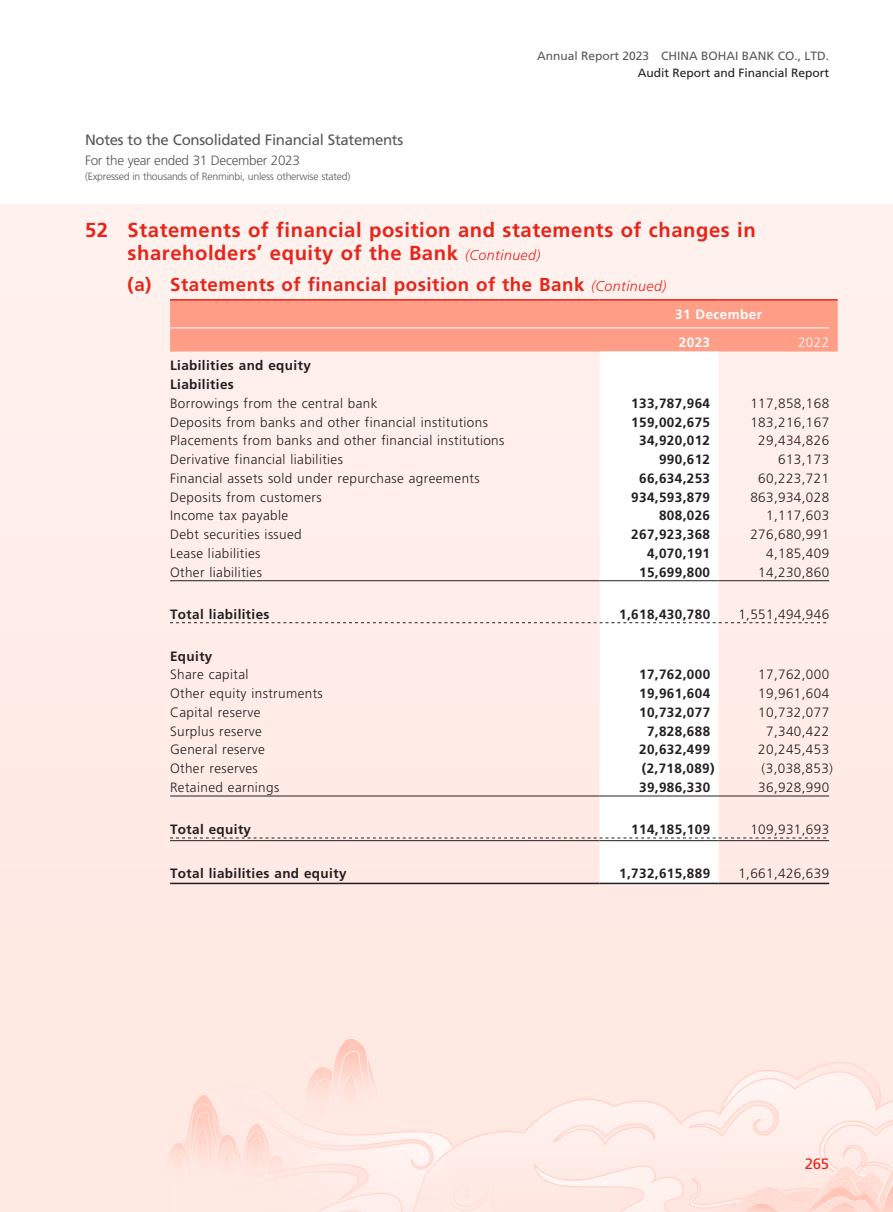
<style>
.page{position:relative;width:893px;height:1212px;background:#fff}
.page>*{position:absolute;margin:0;border:0;box-sizing:border-box;transform-origin:0 0}
.t1{font:700 20.25px/22.5px "Frutiger LT Std";letter-spacing:.03em;color:#e72419}
.t2{font:700 18.75px "Frutiger LT Std";letter-spacing:.03em;color:#e72419}
.t3{font:15px "Frutiger LT Std";letter-spacing:-.02em;color:#57585a}
.t4{font:15px "Frutiger LT Std";color:#e72419}
.t5{font:300 13.5px "Frutiger LT Std";letter-spacing:.03em;color:#231f20}
.t6{font:700 13.5px/18.8px "Frutiger LT Std";letter-spacing:.03em;color:#231f20}
.t7{font:300 13.5px "Frutiger LT Std";letter-spacing:-.02em;color:#57585a}
.t8{font:700 13.5px/27.8px "Frutiger LT Std";letter-spacing:.03em;color:#fff}
.t9{font:300 13.5px "Frutiger LT Std";color:#fff}
.t10{font:12px "Frutiger LT Std";color:#57585a}
.t11{font:12px "Frutiger LT Std";color:#231f20}
.t12{font:300 10.5px "Frutiger LT Std";letter-spacing:-.02em;color:#57585a}
.s1{font-weight:300;font-style:italic;font-size:14.25px}
</style>
<div class="page">
<div style="left:0;top:204px;width:893px;height:1008px;background:#ffece8"></div>
<div style="left:170px;top:301px;width:668px;height:51px;background:#ff9d87"></div>
<svg style="left:600px;top:352px;width:119px;height:531px"></svg>
<hr style="left:170px;top:299px;width:430px;height:2px;background:#e72419">
<hr style="left:600px;top:299px;width:119px;height:2px;background:#e72419">
<hr style="left:719px;top:299px;width:119px;height:2px;background:#e72419">
<hr style="left:170px;top:328px;width:430px;height:1px;background:#fff">
<hr style="left:600px;top:328px;width:229px;height:1px;background:#fff">
<hr style="left:170px;top:580px;width:430px;height:1px;background:#231f20">
<hr style="left:600px;top:580px;width:119px;height:1px;background:#231f20">
<hr style="left:719px;top:580px;width:110px;height:1px;background:#231f20">
<svg style="left:170px;top:622px;width:656px;height:1px"></svg>
<hr style="left:170px;top:796px;width:430px;height:1px;background:#231f20">
<hr style="left:600px;top:796px;width:119px;height:1px;background:#231f20">
<hr style="left:719px;top:796px;width:110px;height:1px;background:#231f20">
<hr style="left:170px;top:840px;width:430px;height:1px;background:#231f20">
<hr style="left:600px;top:840px;width:119px;height:1px;background:#231f20">
<svg style="left:170px;top:837px;width:656px;height:1px"></svg>
<hr style="left:719px;top:840px;width:110px;height:1px;background:#231f20">
<hr style="left:170px;top:883px;width:430px;height:1px;background:#231f20">
<hr style="left:600px;top:883px;width:119px;height:1px;background:#231f20">
<hr style="left:719px;top:883px;width:110px;height:1px;background:#231f20">
<p class="t10" style="left:537px;top:48px;width:294px">Annual Report 2023 CHINA BOHAI BANK CO., LTD.</p>
<p class="t11" style="left:638px;top:65px;width:193px">Audit Report and Financial Report</p>
<p class="t3" style="left:85px;top:131px;width:320px">Notes to the Consolidated Financial Statements</p>
<p class="t7" style="left:85px;top:153px;width:216px">For the year ended 31 December 2023</p>
<p class="t12" style="left:85px;top:170px;width:267px">(Expressed in thousands of Renminbi, unless otherwise stated)</p>
<h1 class="t1" style="left:128px;top:219px;width:630px;text-indent:-43px">52 Statements of financial position and statements of changes in shareholders’ equity of the Bank <span class="s1">(Continued)</span></h1>
<h2 class="t2" style="left:128px;top:273px;width:540px">(a) Statements of financial position of the Bank <span class="s1">(Continued)</span></h2>
<p class="t8" style="left:675px;top:301px;width:88px">31 December<br>2023</p>
<p class="t9" style="left:798px;top:335px;width:33px">2022</p>
<p class="t6" style="left:170px;top:356px;width:142px">Liabilities and equity<br>Liabilities</p>
<p class="t5" style="left:170px;top:395px;width:209px">Borrowings from the central bank</p>
<p class="t6" style="left:631px;top:394px;width:80px">133,787,964</p>
<p class="t5" style="left:750px;top:395px;width:80px">117,858,168</p>
<p class="t5" style="left:170px;top:414px;width:319px">Deposits from banks and other financial institutions</p>
<p class="t6" style="left:631px;top:413px;width:80px">159,002,675</p>
<p class="t5" style="left:750px;top:414px;width:80px">183,216,167</p>
<p class="t5" style="left:170px;top:433px;width:336px">Placements from banks and other financial institutions</p>
<p class="t6" style="left:639px;top:431px;width:72px">34,920,012</p>
<p class="t5" style="left:758px;top:433px;width:72px">29,434,826</p>
<p class="t5" style="left:170px;top:452px;width:174px">Derivative financial liabilities</p>
<p class="t6" style="left:659px;top:450px;width:53px">990,612</p>
<p class="t5" style="left:778px;top:452px;width:53px">613,173</p>
<p class="t5" style="left:170px;top:470px;width:311px">Financial assets sold under repurchase agreements</p>
<p class="t6" style="left:639px;top:469px;width:72px">66,634,253</p>
<p class="t5" style="left:758px;top:470px;width:72px">60,223,721</p>
<p class="t5" style="left:170px;top:489px;width:153px">Deposits from customers</p>
<p class="t6" style="left:631px;top:488px;width:80px">934,593,879</p>
<p class="t5" style="left:750px;top:489px;width:80px">863,934,028</p>
<p class="t5" style="left:170px;top:508px;width:120px">Income tax payable</p>
<p class="t6" style="left:659px;top:506px;width:53px">808,026</p>
<p class="t5" style="left:766px;top:508px;width:65px">1,117,603</p>
<p class="t5" style="left:170px;top:527px;width:133px">Debt securities issued</p>
<p class="t6" style="left:631px;top:525px;width:80px">267,923,368</p>
<p class="t5" style="left:750px;top:527px;width:80px">276,680,991</p>
<p class="t5" style="left:170px;top:545px;width:92px">Lease liabilities</p>
<p class="t6" style="left:647px;top:544px;width:65px">4,070,191</p>
<p class="t5" style="left:766px;top:545px;width:65px">4,185,409</p>
<p class="t5" style="left:170px;top:564px;width:93px">Other liabilities</p>
<p class="t6" style="left:639px;top:563px;width:72px">15,699,800</p>
<p class="t5" style="left:758px;top:564px;width:72px">14,230,860</p>
<p class="t6" style="left:170px;top:605px;width:101px">Total liabilities</p>
<p class="t6" style="left:619px;top:605px;width:92px">1,618,430,780</p>
<p class="t5" style="left:738px;top:606px;width:92px">1,551,494,946</p>
<p class="t6" style="left:170px;top:647px;width:44px">Equity</p>
<p class="t5" style="left:170px;top:667px;width:80px">Share capital</p>
<p class="t6" style="left:639px;top:665px;width:72px">17,762,000</p>
<p class="t5" style="left:758px;top:667px;width:72px">17,762,000</p>
<p class="t5" style="left:170px;top:686px;width:154px">Other equity instruments</p>
<p class="t6" style="left:639px;top:684px;width:72px">19,961,604</p>
<p class="t5" style="left:758px;top:686px;width:72px">19,961,604</p>
<p class="t5" style="left:170px;top:704px;width:92px">Capital reserve</p>
<p class="t6" style="left:639px;top:703px;width:72px">10,732,077</p>
<p class="t5" style="left:758px;top:704px;width:72px">10,732,077</p>
<p class="t5" style="left:170px;top:723px;width:93px">Surplus reserve</p>
<p class="t6" style="left:647px;top:722px;width:65px">7,828,688</p>
<p class="t5" style="left:766px;top:723px;width:65px">7,340,422</p>
<p class="t5" style="left:170px;top:742px;width:96px">General reserve</p>
<p class="t6" style="left:639px;top:740px;width:72px">20,632,499</p>
<p class="t5" style="left:758px;top:742px;width:72px">20,245,453</p>
<p class="t5" style="left:170px;top:761px;width:89px">Other reserves</p>
<p class="t6" style="left:642px;top:759px;width:74px">(2,718,089)</p>
<p class="t5" style="left:762px;top:761px;width:73px">(3,038,853)</p>
<p class="t5" style="left:170px;top:779px;width:111px">Retained earnings</p>
<p class="t6" style="left:639px;top:778px;width:72px">39,986,330</p>
<p class="t5" style="left:758px;top:779px;width:72px">36,928,990</p>
<p class="t6" style="left:170px;top:820px;width:83px">Total equity</p>
<p class="t6" style="left:631px;top:820px;width:80px">114,185,109</p>
<p class="t5" style="left:750px;top:821px;width:80px">109,931,693</p>
<p class="t6" style="left:170px;top:864px;width:178px">Total liabilities and equity</p>
<p class="t6" style="left:619px;top:864px;width:92px">1,732,615,889</p>
<p class="t5" style="left:738px;top:865px;width:92px">1,661,426,639</p>
<p class="t4" style="left:805px;top:1155px;width:26px">265</p>
</div>
